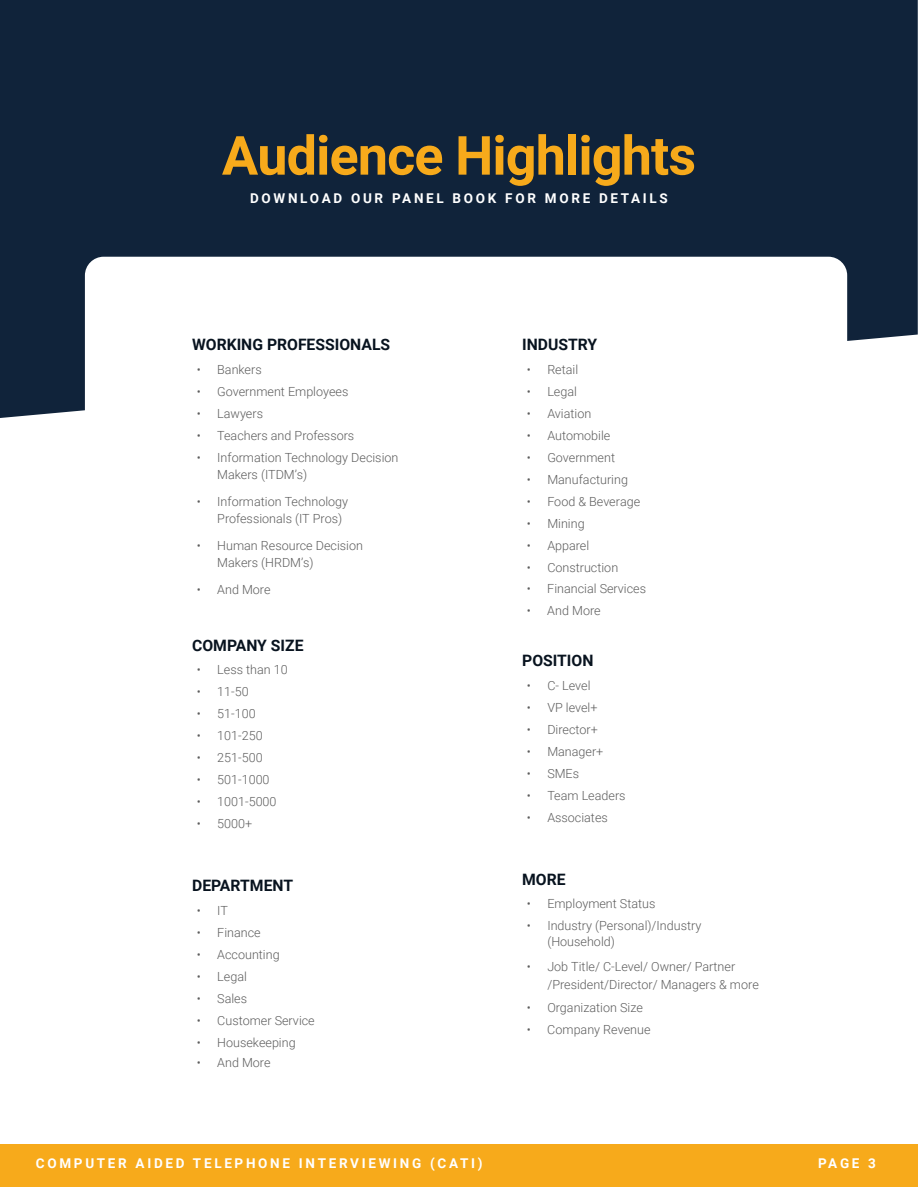
<style>
.page{position:relative;width:918px;height:1188px;background:#fff}
.page>*{position:absolute;margin:0;border:0;box-sizing:border-box;transform-origin:0 0}
.t1{font:700 54px "Roboto";letter-spacing:-.015em;color:#f7aa1b}
.t2{font:700 15.75px "Roboto";color:#08131f}
.t3{font:700 13.5px "Roboto";letter-spacing:.2em;color:#fff}
.t4{font:300 12.6px/17.2px "Roboto";color:#5d5d5d}
</style>
<div class="page">
<div style="left:0;top:1145px;width:918px;height:42px;background:#f7aa1b"></div>
<div style="left:0;top:0;width:918px;height:418px;background:#10233a"></div>
<div style="left:85px;top:257px;width:762px;height:849px;background:#fff;border-radius:19px"></div>
<h1 class="t1" style="left:222px;top:118px;width:476px">Audience Highlights</h1>
<p class="t3" style="left:250px;top:188px;width:419px">DOWNLOAD OUR PANEL BOOK FOR MORE DETAILS</p>
<p class="t2" style="left:192px;top:334px;width:200px">WORKING PROFESSIONALS</p>
<p class="t4" style="left:197px;top:360px;width:66px">• Bankers</p>
<p class="t4" style="left:197px;top:382px;width:153px">• Government Employees</p>
<p class="t4" style="left:197px;top:404px;width:68px">• Lawyers</p>
<p class="t4" style="left:197px;top:426px;width:159px">• Teachers and Professors</p>
<p class="t4" style="left:217px;top:448px;width:183px;text-indent:-20px">• Information Technology Decision<br>Makers (ITDM’s)</p>
<p class="t4" style="left:217px;top:492px;width:132px;text-indent:-20px">• Information Technology<br>Professionals (IT Pros)</p>
<p class="t4" style="left:217px;top:536px;width:147px;text-indent:-20px">• Human Resource Decision<br>Makers (HRDM’s)</p>
<p class="t2" style="left:522px;top:334px;width:76px">INDUSTRY</p>
<p class="t4" style="left:527px;top:360px;width:53px">• Retail</p>
<p class="t4" style="left:527px;top:382px;width:52px">• Legal</p>
<p class="t4" style="left:527px;top:404px;width:66px">• Aviation</p>
<p class="t4" style="left:527px;top:426px;width:85px">• Automobile</p>
<p class="t4" style="left:527px;top:448px;width:90px">• Government</p>
<p class="t4" style="left:527px;top:470px;width:103px">• Manufacturing</p>
<p class="t4" style="left:527px;top:492px;width:115px">• Food &amp; Beverage</p>
<p class="t4" style="left:527px;top:514px;width:59px">• Mining</p>
<p class="t4" style="left:527px;top:536px;width:64px">• Apparel</p>
<p class="t4" style="left:527px;top:558px;width:93px">• Construction</p>
<p class="t4" style="left:197px;top:581px;width:75px">• And More</p>
<p class="t4" style="left:527px;top:580px;width:121px">• Financial Services</p>
<p class="t4" style="left:527px;top:601px;width:75px">• And More</p>
<p class="t2" style="left:192px;top:634px;width:113px">COMPANY SIZE</p>
<p class="t4" style="left:197px;top:661px;width:92px">• Less than 10</p>
<p class="t4" style="left:197px;top:683px;width:53px">• 11-50</p>
<p class="t4" style="left:197px;top:705px;width:60px">• 51-100</p>
<p class="t4" style="left:197px;top:727px;width:67px">• 101-250</p>
<p class="t4" style="left:197px;top:749px;width:67px">• 251-500</p>
<p class="t4" style="left:197px;top:771px;width:74px">• 501-1000</p>
<p class="t4" style="left:197px;top:793px;width:81px">• 1001-5000</p>
<p class="t4" style="left:197px;top:815px;width:57px">• 5000+</p>
<p class="t2" style="left:192px;top:875px;width:102px">DEPARTMENT</p>
<p class="t4" style="left:197px;top:901px;width:33px">• IT</p>
<p class="t4" style="left:197px;top:923px;width:65px">• Finance</p>
<p class="t4" style="left:197px;top:945px;width:84px">• Accounting</p>
<p class="t4" style="left:197px;top:967px;width:52px">• Legal</p>
<p class="t4" style="left:197px;top:989px;width:52px">• Sales</p>
<p class="t4" style="left:197px;top:1011px;width:119px">• Customer Service</p>
<p class="t4" style="left:197px;top:1033px;width:100px">• Housekeeping</p>
<p class="t4" style="left:197px;top:1053px;width:75px">• And More</p>
<p class="t2" style="left:522px;top:650px;width:73px">POSITION</p>
<p class="t4" style="left:527px;top:676px;width:65px">• C- Level</p>
<p class="t4" style="left:527px;top:698px;width:72px">• VP level+</p>
<p class="t4" style="left:527px;top:720px;width:72px">• Director+</p>
<p class="t4" style="left:527px;top:742px;width:78px">• Manager+</p>
<p class="t4" style="left:527px;top:764px;width:54px">• SMEs</p>
<p class="t4" style="left:527px;top:786px;width:100px">• Team Leaders</p>
<p class="t4" style="left:527px;top:808px;width:82px">• Associates</p>
<p class="t2" style="left:522px;top:868px;width:45px">MORE</p>
<p class="t4" style="left:527px;top:895px;width:130px">• Employment Status</p>
<p class="t4" style="left:547px;top:918px;width:156px;line-height:15.8px;text-indent:-20px">• Industry (Personal)/Industry (Household)</p>
<p class="t4" style="left:547px;top:958px;width:213px;text-indent:-20px">• Job Title/ C-Level/ Owner/ Partner /President/Director/ Managers &amp; more</p>
<p class="t4" style="left:527px;top:999px;width:117px">• Organization Size</p>
<p class="t4" style="left:527px;top:1021px;width:125px">• Company Revenue</p>
<p class="t3" style="left:36px;top:1154px;width:448px">COMPUTER AIDED TELEPHONE INTERVIEWING (CATI)</p>
<p class="t3" style="left:818px;top:1154px;width:60px">PAGE 3</p>
</div>
